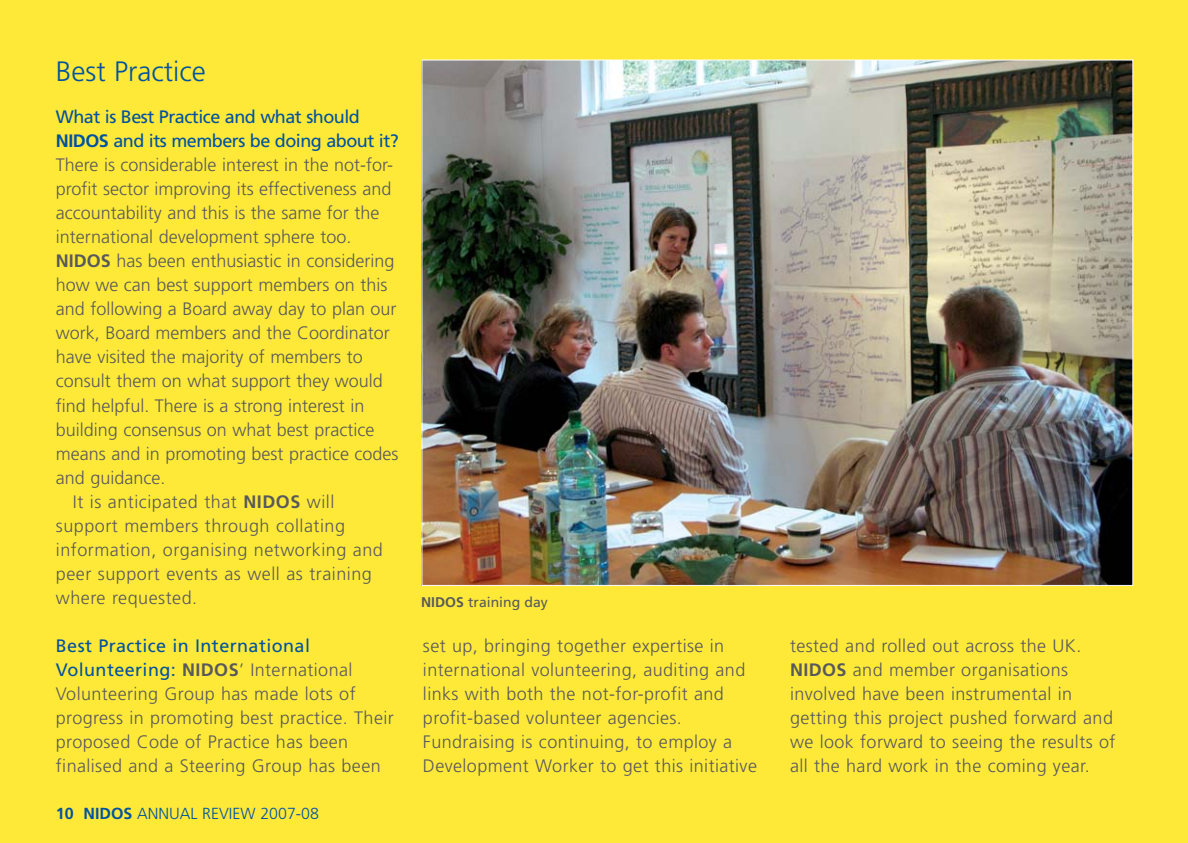
<style>
.page{position:relative;width:1188px;height:843px;background:#fff}
.page>*{position:absolute;margin:0;border:0;box-sizing:border-box;transform-origin:0 0}
.t1{font:300 28px "Frutiger";color:#00529f}
.t2{font:300 18px/24px "Frutiger";letter-spacing:.02em;color:#58595b}
.t3{font:300 18px "Frutiger";color:#58595b}
.t4{font:18px "Frutiger";letter-spacing:-.03em;color:#00529f}
.t5{font:300 16px "Frutiger";color:#00529f}
.t6{font:14px "Frutiger";color:#58595b}
.s1{font-weight:700}
.s2{font-weight:400;color:#00529f}
</style>
<div class="page">
<div style="left:0;top:0;width:1188px;height:842px;background:#ffe938"></div>
<img style="left:424px;top:62px;width:707px;height:521px">
<h1 class="t1" style="left:56px;top:60px;width:152px">Best Practice</h1>
<p class="t4" style="left:56px;top:110px;width:305px">What is Best Practice and what should</p>
<p class="t4" style="left:56px;top:134px;width:344px"><span class="s1">NIDOS</span> and its members be doing about it?</p>
<p class="t3" style="left:56px;top:158px;width:339px">There is considerable interest in the not-for-</p>
<p class="t3" style="left:56px;top:182px;width:337px">profit sector improving its effectiveness and</p>
<p class="t3" style="left:56px;top:206px;width:325px">accountability and this is the same for the</p>
<p class="t3" style="left:56px;top:230px;width:297px">international development sphere too.</p>
<p class="t3" style="left:56px;top:254px;width:340px"><span class="s1">NIDOS</span> has been enthusiastic in considering</p>
<p class="t3" style="left:56px;top:278px;width:333px">how we can best support members on this</p>
<p class="t3" style="left:56px;top:302px;width:342px">and following a Board away day to plan our</p>
<p class="t3" style="left:56px;top:326px;width:335px">work, Board members and the Coordinator</p>
<p class="t3" style="left:56px;top:350px;width:308px">have visited the majority of members to</p>
<p class="t3" style="left:56px;top:374px;width:329px">consult them on what support they would</p>
<p class="t3" style="left:56px;top:398px;width:310px">find helpful. There is a strong interest in</p>
<p class="t3" style="left:56px;top:422px;width:320px">building consensus on what best practice</p>
<p class="t3" style="left:56px;top:446px;width:344px">means and in promoting best practice codes</p>
<p class="t3" style="left:56px;top:470px;width:111px">and guidance.</p>
<p class="t2" style="left:73px;top:490px;width:263px">It is anticipated that <span class="s1">NIDOS</span> will</p>
<p class="t2" style="left:56px;top:514px;width:291px">support members through collating</p>
<p class="t2" style="left:56px;top:538px;width:329px">information, organising networking and</p>
<p class="t2" style="left:56px;top:562px;width:317px">peer support events as well as training</p>
<p class="t2" style="left:56px;top:586px;width:143px">where requested.</p>
<p class="t2" style="left:56px;top:634px;width:339px"><span class="s2">Best Practice in International Volunteering:</span> <span class="s1">NIDOS</span>’ International Volunteering Group has made lots of progress in promoting best practice. Their proposed Code of Practice has been finalised and a Steering Group has been</p>
<p class="t2" style="left:423px;top:634px;width:336px">set up, bringing together expertise in international volunteering, auditing and links with both the not-for-profit and profit-based volunteer agencies.<br>Fundraising is continuing, to employ a Development Worker to get this initiative</p>
<p class="t2" style="left:790px;top:634px;width:327px">tested and rolled out across the UK.<br><span class="s1">NIDOS</span> and member organisations involved have been instrumental in getting this project pushed forward and we look forward to seeing the results of all the hard work in the coming year.</p>
<p class="t5" style="left:56px;top:806px;width:265px"><span class="s1">10 NIDOS</span> ANNUAL REVIEW 2007-08</p>
<p class="t6" style="left:421px;top:596px;width:128px"><span class="s1">NIDOS</span> training day</p>
</div>
